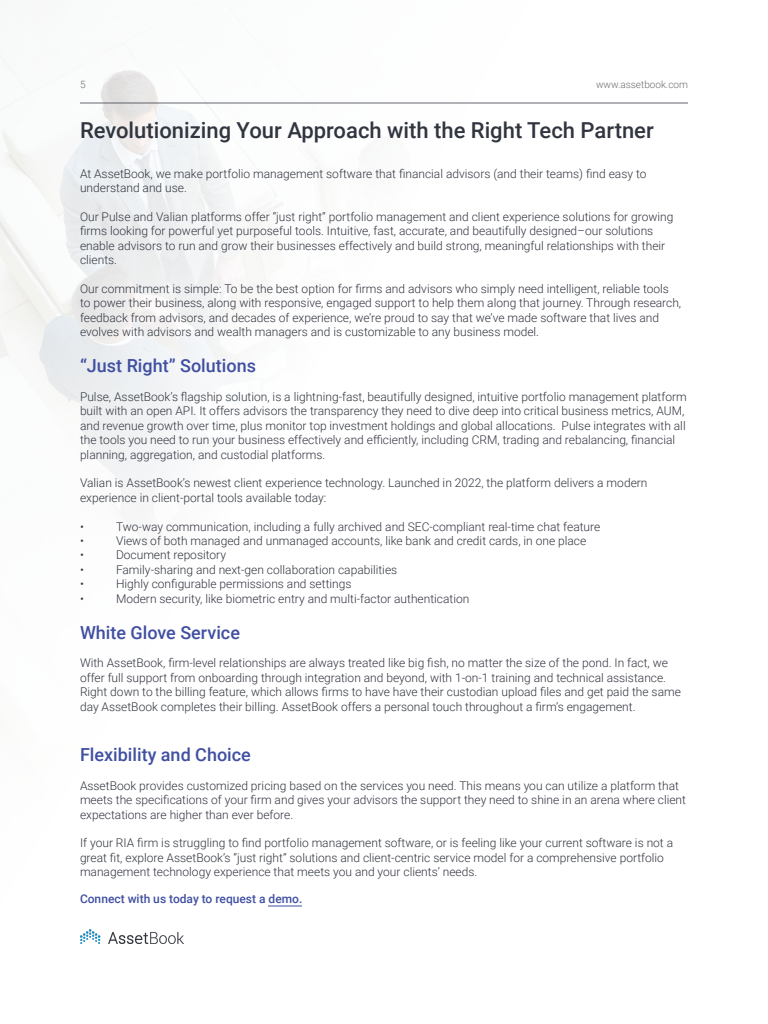
<style>
.page{position:relative;width:768px;height:1024px;background:#fff}
.page>*{position:absolute;margin:0;border:0;box-sizing:border-box;transform-origin:0 0}
.t1{font:500 22px "Roboto";color:#31353f}
.t2{font:500 18px "Roboto";color:#404fa1}
.t3{font:300 12px/14.4px "Roboto";color:#31353f}
.t4{font:500 12px "Roboto";color:#404fa1}
.t5{font:300 10px "Roboto";color:#6b6d6d}
</style>
<div class="page">
<img style="left:0;top:43px;width:320px;height:887px">
<hr style="left:268px;top:906px;width:34px;height:1px;background:#404fa1">
<img style="left:80px;top:930px;width:104px;height:14px">
<hr style="left:80px;top:102px;width:608px;height:2px;background:#31353f">
<p class="t5" style="left:80px;top:77px;width:7px">5</p>
<p class="t5" style="left:596px;top:77px;width:93px">www.assetbook.com</p>
<p class="t1" style="left:80px;top:115px;width:575px">Revolutionizing Your Approach with the Right Tech Partner</p>
<p class="t3" style="left:80px;top:166px;width:568px">At AssetBook, we make portfolio management software that financial advisors (and their teams) find easy to understand and use.</p>
<p class="t3" style="left:80px;top:209px;width:595px">Our Pulse and Valian platforms offer “just right” portfolio management and client experience solutions for growing firms looking for powerful yet purposeful tools. Intuitive, fast, accurate, and beautifully designed–our solutions enable advisors to run and grow their businesses effectively and build strong, meaningful relationships with their clients.</p>
<p class="t3" style="left:80px;top:281px;width:603px">Our commitment is simple: To be the best option for firms and advisors who simply need intelligent, reliable tools to power their business, along with responsive, engaged support to help them along that journey. Through research, feedback from advisors, and decades of experience, we’re proud to say that we’ve made software that lives and evolves with advisors and wealth managers and is customizable to any business model.</p>
<p class="t2" style="left:80px;top:353px;width:178px">“Just Right” Solutions</p>
<p class="t3" style="left:80px;top:389px;width:608px">Pulse, AssetBook’s flagship solution, is a lightning-fast, beautifully designed, intuitive portfolio management platform built with an open API. It offers advisors the transparency they need to dive deep into critical business metrics, AUM, and revenue growth over time, plus monitor top investment holdings and global allocations. Pulse integrates with all the tools you need to run your business effectively and efficiently, including CRM, trading and rebalancing, financial planning, aggregation, and custodial platforms.</p>
<p class="t3" style="left:80px;top:476px;width:569px">Valian is AssetBook’s newest client experience technology. Launched in 2022, the platform delivers a modern experience in client-portal tools available today:</p>
<p class="t3" style="left:80px;top:519px;width:5px">•</p>
<p class="t3" style="left:116px;top:519px;width:486px">Two-way communication, including a fully archived and SEC-compliant real-time chat feature</p>
<p class="t3" style="left:80px;top:533px;width:5px">•</p>
<p class="t3" style="left:116px;top:533px;width:472px">Views of both managed and unmanaged accounts, like bank and credit cards, in one place</p>
<p class="t3" style="left:80px;top:548px;width:5px">•</p>
<p class="t3" style="left:116px;top:548px;width:112px">Document repository</p>
<p class="t3" style="left:80px;top:562px;width:5px">•</p>
<p class="t3" style="left:116px;top:562px;width:283px">Family-sharing and next-gen collaboration capabilities</p>
<p class="t3" style="left:80px;top:576px;width:5px">•</p>
<p class="t3" style="left:116px;top:576px;width:237px">Highly configurable permissions and settings</p>
<p class="t3" style="left:80px;top:591px;width:5px">•</p>
<p class="t3" style="left:116px;top:591px;width:355px">Modern security, like biometric entry and multi-factor authentication</p>
<p class="t2" style="left:80px;top:620px;width:162px">White Glove Service</p>
<p class="t3" style="left:80px;top:656px;width:602px">With AssetBook, firm-level relationships are always treated like big fish, no matter the size of the pond. In fact, we offer full support from onboarding through integration and beyond, with 1-on-1 training and technical assistance.<br>Right down to the billing feature, which allows firms to have have their custodian upload files and get paid the same day AssetBook completes their billing. AssetBook offers a personal touch throughout a firm’s engagement.</p>
<p class="t2" style="left:80px;top:742px;width:172px">Flexibility and Choice</p>
<p class="t3" style="left:80px;top:778px;width:608px">AssetBook provides customized pricing based on the services you need. This means you can utilize a platform that meets the specifications of your firm and gives your advisors the support they need to shine in an arena where client expectations are higher than ever before.</p>
<p class="t3" style="left:80px;top:836px;width:595px">If your RIA firm is struggling to find portfolio management software, or is feeling like your current software is not a great fit, explore AssetBook’s “just right” solutions and client-centric service model for a comprehensive portfolio management technology experience that meets you and your clients’ needs.</p>
<p class="t4" style="left:80px;top:891px;width:224px">Connect with us today to request a demo.</p>
</div>
